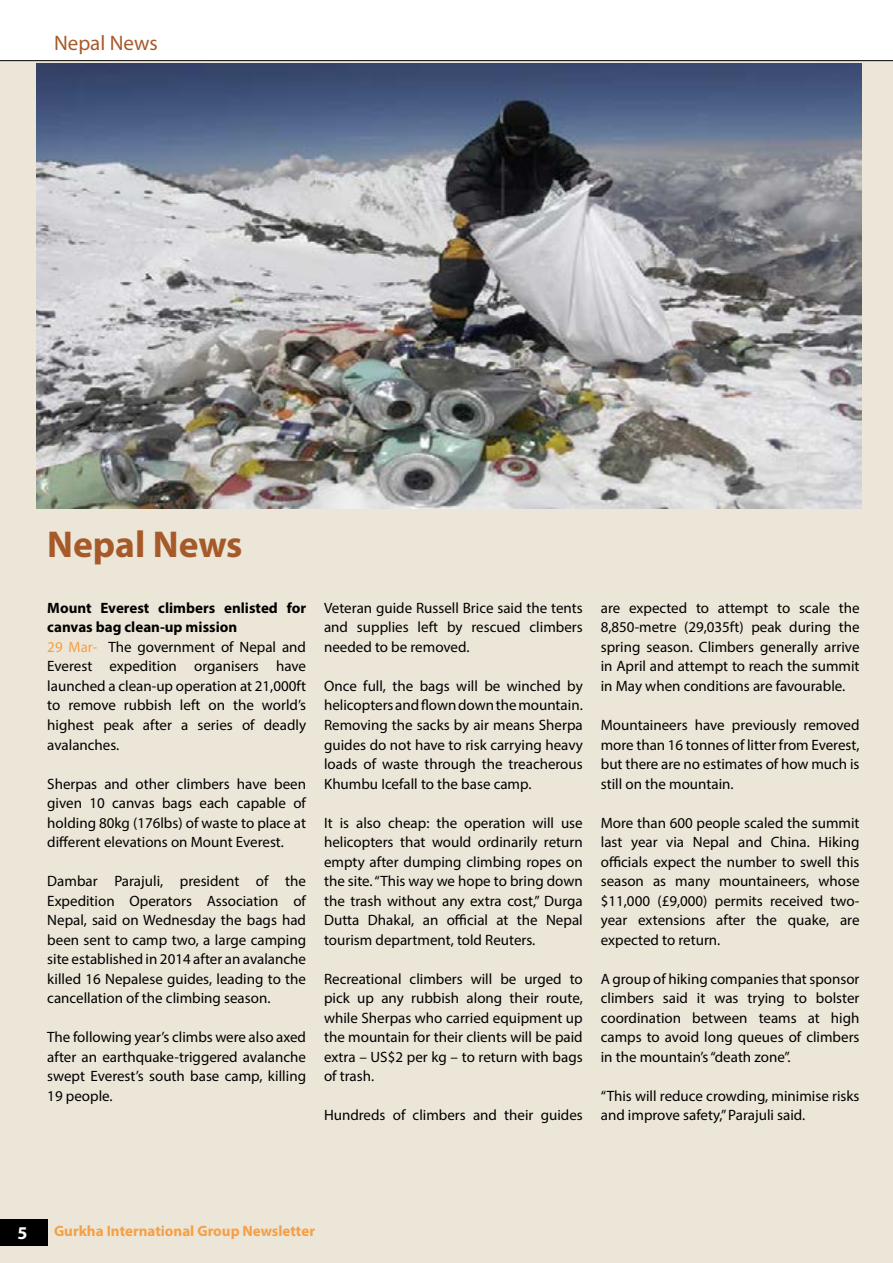
<style>
.page{position:relative;width:893px;height:1263px;background:#ebe6d7}
.page>*{position:absolute;margin:0;border:0;box-sizing:border-box;transform-origin:0 0}
.t1{font:700 37.5px "Myriad Pro";letter-spacing:-.005em;color:#a75a29}
.t2{font:21px "Myriad Pro";color:#a75a29}
.t3{font:700 18px "Myriad Pro";color:#fff}
.t4{font:15px/19.5px "Myriad Pro";color:#000;text-align:justify}
.t5{font:700 15px "Myriad Pro";color:#f79f45}
.s1{font-weight:700}
.s2{color:#f79f45}
</style>
<div class="page">
<div style="left:0;top:0;width:893px;height:61px;background:#fff"></div>
<div style="left:0;top:1219px;width:47px;height:26px;background:#000"></div>
<img style="left:37px;top:63px;width:825px;height:445px">
<h2 class="t2" style="left:54px;top:30px;width:105px">Nepal News</h2>
<h1 class="t1" style="left:47px;top:520px;width:197px">Nepal News</h1>
<p class="t4" style="left:47px;top:598px;width:260px;text-align:left"><span class="s1">Mount Everest climbers enlisted for canvas bag clean-up mission<br></span><span class="s2">29 Mar-</span> The government of Nepal and Everest expedition organisers have launched a clean-up operation at 21,000ft to remove rubbish left on the world’s highest peak after a series of deadly avalanches.</p>
<p class="t4" style="left:47px;top:773px;width:260px">Sherpas and other climbers have been given 10 canvas bags each capable of holding 80kg (176lbs) of waste to place at different elevations on Mount Everest.</p>
<p class="t4" style="left:47px;top:871px;width:260px">Dambar Parajuli, president of the Expedition Operators Association of Nepal, said on Wednesday the bags had been sent to camp two, a large camping site established in 2014 after an avalanche killed 16 Nepalese guides, leading to the cancellation of the climbing season.</p>
<p class="t4" style="left:47px;top:1027px;width:260px">The following year’s climbs were also axed after an earthquake-triggered avalanche swept Everest’s south base camp, killing 19 people.</p>
<p class="t4" style="left:324px;top:598px;width:260px">Veteran guide Russell Brice said the tents and supplies left by rescued climbers needed to be removed.</p>
<p class="t4" style="left:324px;top:676px;width:260px">Once full, the bags will be winched by helicopters and flown down the mountain.<br>Removing the sacks by air means Sherpa guides do not have to risk carrying heavy loads of waste through the treacherous Khumbu Icefall to the base camp.</p>
<p class="t4" style="left:324px;top:812px;width:260px">It is also cheap: the operation will use helicopters that would ordinarily return empty after dumping climbing ropes on the site. “This way we hope to bring down the trash without any extra cost,” Durga Dutta Dhakal, an official at the Nepal tourism department, told Reuters.</p>
<p class="t4" style="left:324px;top:968px;width:260px">Recreational climbers will be urged to pick up any rubbish along their route, while Sherpas who carried equipment up the mountain for their clients will be paid extra – US$2 per kg – to return with bags of trash.</p>
<p class="t4" style="left:324px;top:1105px;width:260px">Hundreds of climbers and their guides</p>
<p class="t4" style="left:601px;top:598px;width:260px">are expected to attempt to scale the 8,850-metre (29,035ft) peak during the spring season. Climbers generally arrive in April and attempt to reach the summit in May when conditions are favourable.</p>
<p class="t4" style="left:601px;top:715px;width:260px">Mountaineers have previously removed more than 16 tonnes of litter from Everest, but there are no estimates of how much is still on the mountain.</p>
<p class="t4" style="left:601px;top:812px;width:260px">More than 600 people scaled the summit last year via Nepal and China. Hiking officials expect the number to swell this season as many mountaineers, whose $11,000 (£9,000) permits received two&shy;year extensions after the quake, are expected to return.</p>
<p class="t4" style="left:601px;top:968px;width:260px">A group of hiking companies that sponsor climbers said it was trying to bolster coordination between teams at high camps to avoid long queues of climbers in the mountain’s “death zone”.</p>
<p class="t4" style="left:601px;top:1085px;width:260px">“This will reduce crowding, minimise risks and improve safety,” Parajuli said.</p>
<p class="t3" style="left:18px;top:1221px;width:11px">5</p>
<p class="t5" style="left:54px;top:1221px;width:263px">Gurkha International Group Newsletter</p>
</div>
